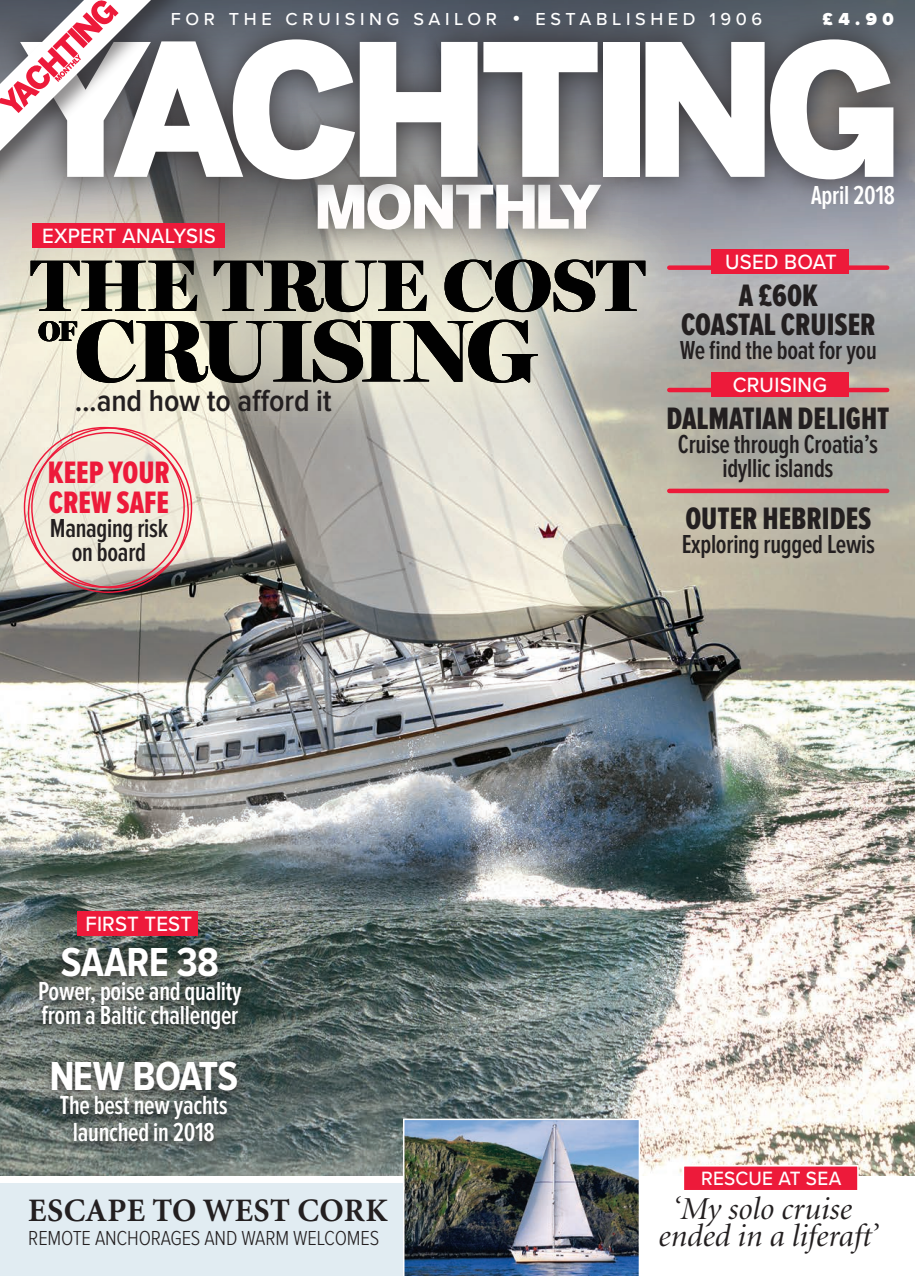
<style>
.page{position:relative;width:915px;height:1276px;background:#fff}
.page>*{position:absolute;margin:0;border:0;box-sizing:border-box;transform-origin:0 0}
.HEADLINE_Main{font:900 87px "Miller Banner";letter-spacing:-.005em;color:#010101}
.HEADLINE_Main-2{font:900 72px "Miller Banner";letter-spacing:.02em;color:#010101}
.HEADLINE_small{font:700 condensed 42px "Proxima Nova";letter-spacing:-.02em;color:#fff}
.HEADLINE__Serif{font:700 32.85px "Minion";letter-spacing:.015em;color:#231f20}
.HEADLINE_small-2{font:800 extra-condensed 32.1px/29.4px "Proxima Nova";color:#231f20;text-align:center}
.HEADLINE_small-3{font:800 extra-condensed 32.1px/29.4px "Proxima Nova";color:#ed1a3a}
.HEADLINE_reallife{font:italic 31.95px/27.5px "Minion Display";letter-spacing:.005em;color:#231f20;text-align:center}
.SUBLINE_Main{font:600 condensed 31.5px "Proxima Nova";letter-spacing:-.005em;color:#231f20}
.SUBLINE_Small{font:600 extra-condensed 27px/27px "Proxima Nova";letter-spacing:-.01em;color:#fff;text-align:center}
.SUBLINE_Small-2{font:600 extra-condensed 27px/24px "Proxima Nova";letter-spacing:-.01em;color:#231f20;text-align:center}
.HEADLINE_small-4{font:600 extra-condensed 27px "Proxima Nova";letter-spacing:-.01em;color:#231f20}
.HEADLINE_Main-3{font:900 27px "Miller Banner";color:#010101}
.t1{font:500 21.45px "Proxima Nova";letter-spacing:.015em;color:#fff;scale:.95 1}
.SUBLINE_Small-3{font:300 condensed 21px "Proxima Nova";letter-spacing:-.01em;color:#231f20}
.t2{font:500 19.95px "Proxima Nova";letter-spacing:.015em;color:#fff;scale:.95 1}
.t3{font:500 18px "Proxima Nova";letter-spacing:.255em;color:#fff}
.t4{font:900 18px "Proxima Nova";color:#fff}
.s1{font-family:"Swiss 721 BT";font-weight:400}
</style>
<div class="page">
<img style="left:0;top:394px;width:914px;height:781px">
<svg style="left:601px;top:0;width:313px;height:394px;background:#9fa0a4"></svg>
<div style="left:29px;top:428px;width:159px;height:162px;background:#ece9d9;border-radius:50%"></div>
<div style="left:0;top:12px;width:914px;height:195px;background:#231f20;opacity:.75"></div>
<div style="left:603px;top:42px;width:36px;height:135px;background:#fff"></div>
<svg style="left:645px;top:39px;width:248px;height:140px"></svg>
<div style="left:0;top:1183px;width:566px;height:93px;background:#e1ecf2"></div>
<div style="left:0;top:198px;width:701px;height:246px;background:#fffcdc;opacity:.5"></div>
<svg style="left:30px;top:260px;width:167px;height:51px;background:#c0beaa"></svg>
<svg style="left:213px;top:260px;width:214px;height:52px;background:#b3b1a2"></svg>
<svg style="left:444px;top:259px;width:201px;height:53px;background:#bbb9ac"></svg>
<svg style="left:38px;top:319px;width:500px;height:64px;background:#c8c5b3"></svg>
<div style="left:683px;top:1165px;width:174px;height:25px;background:#ed1a3a"></div>
<div style="left:682px;top:1165px;width:176px;height:26px;border:2px solid #fff"></div>
<svg style="left:0;top:0;width:601px;height:229px"></svg>
<img style="left:403px;top:1118px;width:237px;height:158px">
<div style="left:43px;top:1056px;width:203px;height:98px;background:#231f20;opacity:.75"></div>
<div style="left:30px;top:942px;width:220px;height:99px;background:#231f20;opacity:.75"></div>
<div style="left:32px;top:223px;width:193px;height:25px;background:#ed1a3a"></div>
<div style="left:78px;top:911px;width:120px;height:25px;background:#ed1a3a"></div>
<div style="left:669px;top:265px;width:217px;height:5px;background:#ed1a3a"></div>
<hr style="left:669px;top:388px;width:217px;height:4px;background:#ed1a3a">
<div style="left:711px;top:249px;width:137px;height:25px;background:#ed1a3a"></div>
<div style="left:711px;top:372px;width:137px;height:25px;background:#ed1a3a"></div>
<hr style="left:669px;top:489px;width:217px;height:4px;background:#ed1a3a">
<p class="t3" style="left:171px;top:6px;width:593px">FOR THE CRUISING SAILOR <span class="s1">•</span> ESTABLISHED 1906</p>
<p class="t4" style="left:822px;top:11px;width:73px">£4.90</p>
<p class="t1" style="left:42px;top:219px;width:184px">EXPERT ANALYSIS</p>
<p class="HEADLINE_Main-2" style="left:31px;top:242px;width:614px">THE TRUE COST</p>
<p class="HEADLINE_Main-3" style="left:38px;top:315px;width:40px">OF</p>
<p class="HEADLINE_Main" style="left:75px;top:298px;width:463px">CRUISING</p>
<p class="SUBLINE_Main" style="left:75px;top:386px;width:258px">...and how to afford it</p>
<p class="HEADLINE_small-3" style="left:48px;top:459px;width:123px">KEEP YOUR<br>CREW SAFE</p>
<p class="SUBLINE_Small-2" style="left:50px;top:517px;width:120px">Managing risk on board</p>
<p class="SUBLINE_Small" style="left:811px;top:183px;width:85px">April 2018</p>
<p class="t1" style="left:725px;top:246px;width:119px">USED BOAT</p>
<p class="HEADLINE_small-2" style="left:680px;top:282px;width:196px">A £60K<br>COASTAL CRUISER</p>
<p class="HEADLINE_small-4" style="left:679px;top:338px;width:198px">We find the boat for you</p>
<p class="t1" style="left:732px;top:368px;width:101px">CRUISING</p>
<p class="HEADLINE_small-2" style="left:666px;top:405px;width:224px">DALMATIAN DELIGHT</p>
<p class="SUBLINE_Small-2" style="left:677px;top:433px;width:201px">Cruise through Croatia’s idyllic islands</p>
<p class="HEADLINE_small-2" style="left:685px;top:505px;width:187px">OUTER HEBRIDES</p>
<p class="SUBLINE_Small-2" style="left:681px;top:533px;width:195px">Exploring rugged Lewis</p>
<p class="t1" style="left:86px;top:908px;width:114px">FIRST TEST</p>
<p class="HEADLINE_small" style="left:61px;top:942px;width:159px">SAARE 38</p>
<p class="SUBLINE_Small" style="left:38px;top:980px;width:205px;line-height:24px;text-align:left">Power, poise and quality from a Baltic challenger</p>
<p class="HEADLINE_small" style="left:49px;top:1056px;width:190px">NEW BOATS</p>
<p class="SUBLINE_Small" style="left:60px;top:1092px;width:169px">The best new yachts launched in 2018</p>
<p class="HEADLINE__Serif" style="left:28px;top:1194px;width:360px">ESCAPE TO WEST CORK</p>
<p class="SUBLINE_Small-3" style="left:28px;top:1228px;width:352px">REMOTE ANCHORAGES AND WARM WELCOMES</p>
<p class="t2" style="left:700px;top:1163px;width:149px">RESCUE AT SEA</p>
<p class="HEADLINE_reallife" style="left:657px;top:1196px;width:221px">‘My solo cruise ended in a liferaft’</p>
</div>
